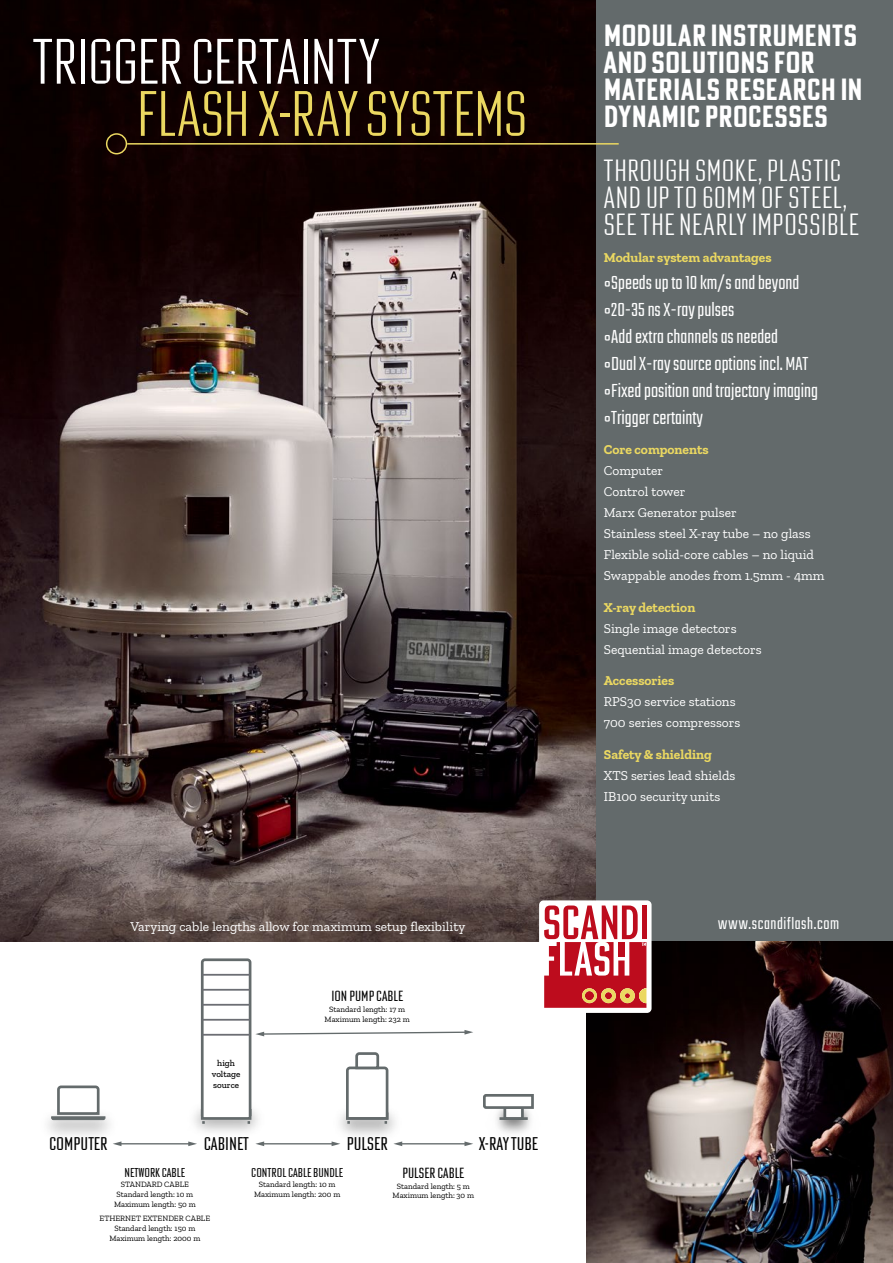
<style>
.page{position:relative;width:893px;height:1263px;background:#fff}
.page>*{position:absolute;margin:0;border:0;box-sizing:border-box;transform-origin:0 0}
.t1{font:300 62.7px "Poster Gothic Ex Cond ATF";letter-spacing:-.005em;color:#ebd861}
.t2{font:300 62.7px "Poster Gothic Ex Cond ATF";letter-spacing:-.01em;color:#fff}
.t3{font:700 30px/27px "Poster Gothic Ex Cond ATF";letter-spacing:.01em;color:#fff}
.t4{font:300 30px/27px "Poster Gothic Ex Cond ATF";letter-spacing:.005em;color:#fff}
.t5{font:300 21px/27px "Teko";color:#fff}
.t6{font:18px "Poster Gothic Ex Cond ATF";color:#000}
.t7{font:300 18px "Teko";letter-spacing:.03em;color:#fff}
.t8{font:14.4px "Poster Gothic Ex Cond ATF";color:#000}
.t9{font:13.5px/21px "Zilla Slab";color:#fff}
.t10{font:700 13.5px "Zilla Slab";color:#ebd861}
.t11{font:12.6px "Poster Gothic Ex Cond ATF";color:#000}
.t12{font:500 9px/10.8px "Zilla Slab";color:#000;text-align:center}
.t13{font:8.1px/9.8px "Zilla Slab";color:#000;text-align:center}
</style>
<div class="page">
<div style="left:595px;top:0;width:298px;height:964px;background:#636a6b"></div>
<img style="left:0;top:0;width:595px;height:942px">
<div style="left:106px;top:133px;width:21px;height:21px;border:2px solid #ebd861;border-radius:50%"></div>
<hr style="left:127px;top:143px;width:492px;height:2px;background:#ebd861">
<img style="left:587px;top:942px;width:306px;height:321px">
<img style="left:496px;top:1110px;width:35px;height:24px">
<hr style="left:499px;top:1117px;width:29px;height:3px;background:#646b6c">
<svg style="left:483px;top:1094px;width:51px;height:16px"></svg>
<hr style="left:120px;top:1143px;width:70px;height:1px;background:#646b6c">
<svg style="left:188px;top:1141px;width:9px;height:5px"></svg>
<hr style="left:263px;top:1143px;width:70px;height:1px;background:#646b6c">
<svg style="left:255px;top:1141px;width:9px;height:5px"></svg>
<svg style="left:332px;top:1141px;width:8px;height:5px"></svg>
<svg style="left:200px;top:958px;width:273px;height:166px"></svg>
<hr style="left:401px;top:1143px;width:65px;height:1px;background:#646b6c">
<svg style="left:393px;top:1141px;width:9px;height:5px"></svg>
<svg style="left:464px;top:1141px;width:9px;height:5px"></svg>
<img style="left:47px;top:1118px;width:77px;height:27px">
<svg style="left:51px;top:1085px;width:55px;height:35px"></svg>
<div style="left:539px;top:900px;width:113px;height:113px;background:#fff;border-radius:4px"></div>
<svg style="left:544px;top:905px;width:102px;height:103px"></svg>
<h1 class="t2" style="left:33px;top:23px;width:349px">TRIGGER CERTAINTY</h1>
<h1 class="t1" style="left:136px;top:75px;width:393px">FLASH X-RAY SYSTEMS</h1>
<h2 class="t3" style="left:604px;top:21px;width:260px">MODULAR INSTRUMENTS<br>AND SOLUTIONS FOR<br>MATERIALS RESEARCH IN<br>DYNAMIC PROCESSES</h2>
<h2 class="t4" style="left:604px;top:157px;width:256px">THROUGH SMOKE, PLASTIC<br>AND UP TO 60MM OF STEEL,<br>SEE THE NEARLY IMPOSSIBLE</h2>
<p class="t10" style="left:604px;top:250px;width:169px">Modular system advantages</p>
<h3 class="t5" style="left:604px;top:271px;width:216px">°Speeds up to 10 km/s and beyond °20-35 ns X-ray pulses<br>°Add extra channels as needed<br>°Dual X-ray source options incl. MAT °Fixed position and trajectory imaging °Trigger certainty</h3>
<p class="t10" style="left:604px;top:442px;width:106px">Core components</p>
<p class="t9" style="left:604px;top:460px;width:222px">Computer<br>Control tower<br>Marx Generator pulser<br>Stainless steel X-ray tube – no glass<br>Flexible solid-core cables – no liquid<br>Swappable anodes from 1.5mm - 4mm</p>
<p class="t10" style="left:604px;top:599px;width:93px">X-ray detection</p>
<p class="t9" style="left:604px;top:618px;width:159px">Single image detectors<br>Sequential image detectors</p>
<p class="t10" style="left:604px;top:673px;width:72px">Accessories</p>
<p class="t9" style="left:604px;top:691px;width:138px">RPS30 service stations<br>700 series compressors</p>
<p class="t10" style="left:604px;top:746px;width:109px">Safety &amp; shielding</p>
<p class="t9" style="left:604px;top:765px;width:133px">XTS series lead shields<br>IB100 security units</p>
<p class="t9" style="left:130px;top:916px;width:336px">Varying cable lengths allow for maximum setup flexibility</p>
<h3 class="t7" style="left:718px;top:914px;width:122px">www.scandiflash.com</h3>
<h3 class="t6" style="left:49px;top:1132px;width:60px">COMPUTER</h3>
<p class="t12" style="left:212px;top:1058px;width:30px">high voltage source</p>
<h3 class="t6" style="left:204px;top:1132px;width:47px">CABINET</h3>
<p class="t8" style="left:331px;top:987px;width:73px">ION PUMP CABLE</p>
<p class="t13" style="left:325px;top:1004px;width:87px">Standard length: 17 m<br>Maximum length: 232 m</p>
<h3 class="t6" style="left:347px;top:1132px;width:43px">PULSER</h3>
<h3 class="t6" style="left:479px;top:1132px;width:61px">X-RAY TUBE</h3>
<p class="t11" style="left:124px;top:1164px;width:62px">NETWORK CABLE</p>
<p class="t13" style="left:114px;top:1180px;width:83px">STANDARD CABLE<br>Standard length: 10 m<br>Maximum length: 50 m</p>
<p class="t13" style="left:100px;top:1214px;width:112px">ETHERNET EXTENDER CABLE<br>Standard length: 150 m<br>Maximum length: 2000 m</p>
<p class="t11" style="left:251px;top:1164px;width:93px">CONTROL CABLE BUNDLE</p>
<p class="t13" style="left:254px;top:1180px;width:88px">Standard length: 10 m<br>Maximum length: 200 m</p>
<p class="t8" style="left:402px;top:1164px;width:63px">PULSER CABLE</p>
<p class="t13" style="left:393px;top:1181px;width:83px">Standard length: 5 m<br>Maximum length: 30 m</p>
</div>
